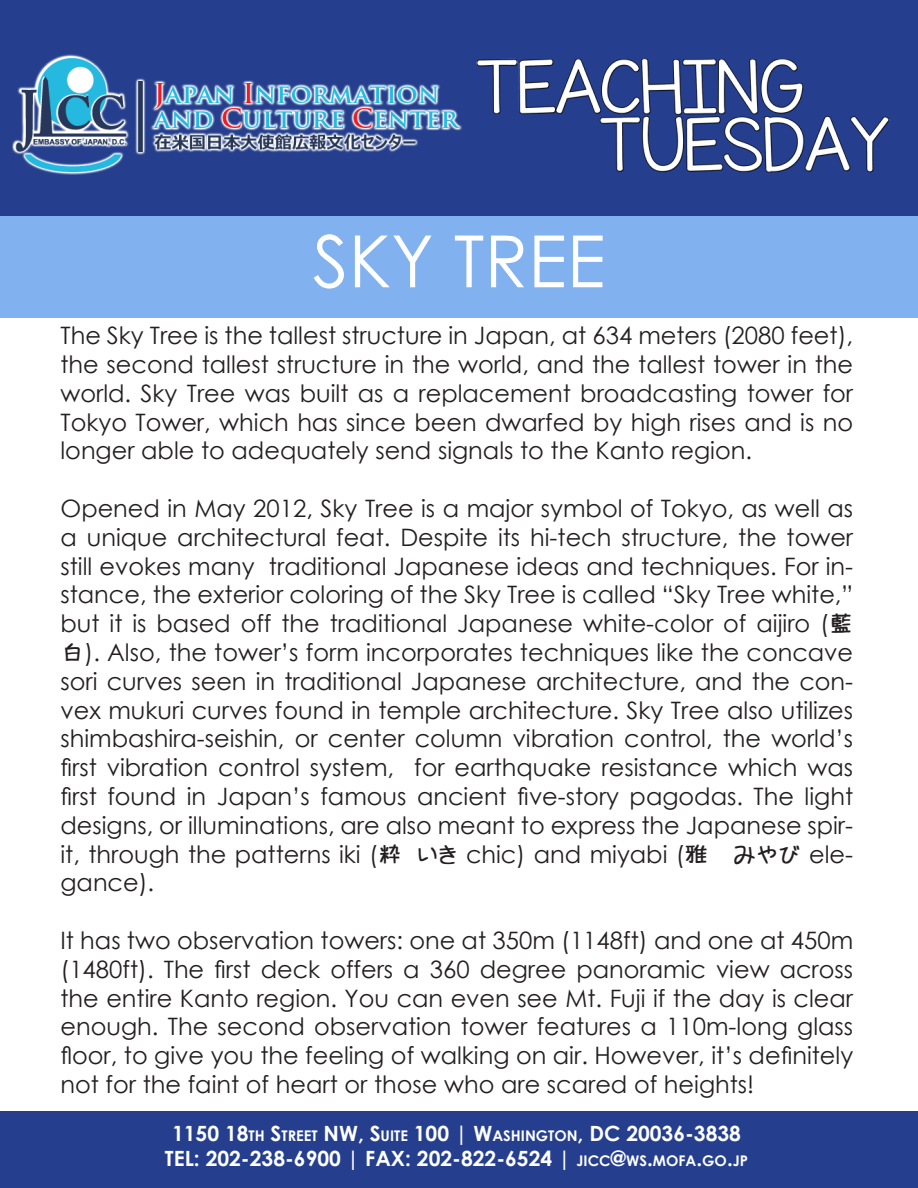
<style>
.page{position:relative;width:918px;height:1188px;background:#fff}
.page>*{position:absolute;margin:0;border:0;box-sizing:border-box;transform-origin:0 0}
.t1{font:72px "Century Gothic";color:#fff}
.t2{font:24px/28.8px "Century Gothic";color:#231f20;text-align:justify}
.t3{font:700 21px "Century Gothic";color:#fff}
.s1{font-family:"S Nsanafonkaku P"}
.s2{font-size:14.7px}
</style>
<div class="page">
<div style="left:0;top:215px;width:918px;height:103px;background:#81b1ee"></div>
<div style="left:0;top:0;width:918px;height:215px;background:#253f8e"></div>
<img style="left:12px;top:54px;width:878px;height:121px">
<div style="left:0;top:1111px;width:918px;height:77px;background:#253f8e"></div>
<p class="t1" style="left:313px;top:211px;width:294px">SKY TREE</p>
<p class="t2" style="left:60px;top:321px;width:794px">The Sky Tree is the tallest structure in Japan, at 634 meters (2080 feet), the second tallest structure in the world, and the tallest tower in the world. Sky Tree was built as a replacement broadcasting tower for Tokyo Tower, which has since been dwarfed by high rises and is no longer able to adequately send signals to the Kanto region.</p>
<p class="t2" style="left:60px;top:494px;width:794px">Opened in May 2012, Sky Tree is a major symbol of Tokyo, as well as a unique architectural feat. Despite its hi-tech structure, the tower still evokes many traditional Japanese ideas and techniques. For in&shy;stance, the exterior coloring of the Sky Tree is called “Sky Tree white,” but it is based off the traditional Japanese white-color of aijiro (<span class="s1">藍白</span>). Also, the tower’s form incorporates techniques like the concave sori curves seen in traditional Japanese architecture, and the con&shy;vex mukuri curves found in temple architecture. Sky Tree also utilizes shimbashira-seishin, or center column vibration control, the world’s first vibration control system, for earthquake resistance which was first found in Japan’s famous ancient five-story pagodas. The light designs, or illuminations, are also meant to express the Japanese spir&shy;it, through the patterns iki (<span class="s1">粋 いき</span> chic) and miyabi (<span class="s1">雅　みやび</span> ele&shy;gance).</p>
<p class="t2" style="left:60px;top:926px;width:794px">It has two observation towers: one at 350m (1148ft) and one at 450m (1480ft). The first deck offers a 360 degree panoramic view across the entire Kanto region. You can even see Mt. Fuji if the day is clear enough. The second observation tower features a 110m-long glass floor, to give you the feeling of walking on air. However, it’s definitely not for the faint of heart or those who are scared of heights!</p>
<p class="t3" style="left:172px;top:1118px;width:570px">1150 18<span class="s2">TH</span> S<span class="s2">TREET</span> NW, S<span class="s2">UITE</span> 100 | W<span class="s2">ASHIN GTON</span> , DC 20036-3838</p>
<p class="t3" style="left:165px;top:1143px;width:585px">TE L: 202-238-6900 | FAX: 202-822-6524 | <span class="s2">JICC</span>@<span class="s2">WS</span> .<span class="s2">MOFA</span>.<span class="s2">GO</span>.<span class="s2">JP</span></p>
</div>
